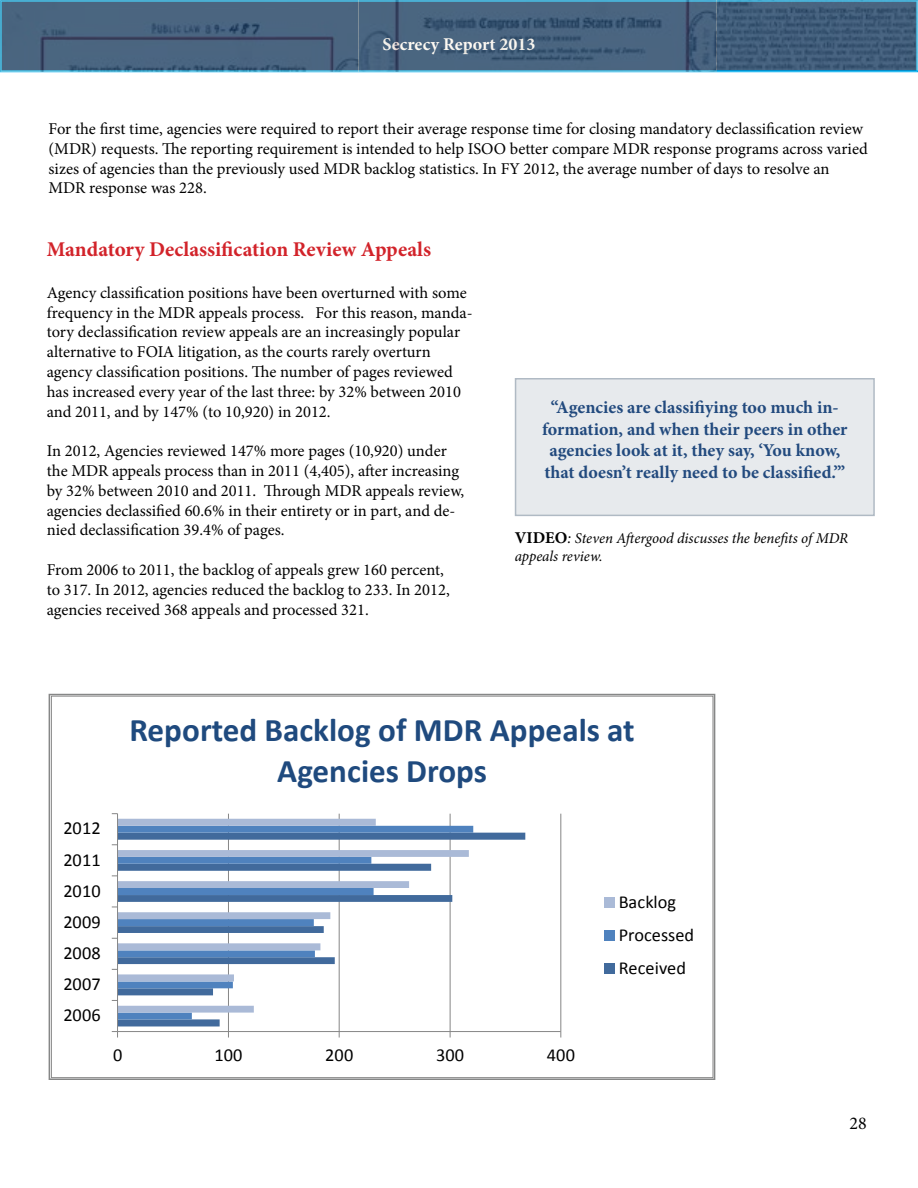
<style>
.page{position:relative;width:918px;height:1188px;background:#fff}
.page>*{position:absolute;margin:0;border:0;box-sizing:border-box;transform-origin:0 0}
.t1{font:700 33.15px/40.3px "Calibri";color:#1f4a7e;text-align:center}
.t2{font:700 21px "Minion Pro";color:#d2232a}
.t3{font:18.3px/33.3px "Calibri";color:#010101}
.t4{font:700 18px/21.6px "Minion Pro";color:#224a7e;text-align:center}
.t5{font:700 18px "Minion Pro";color:#fff}
.t6{font:18px "Minion Pro";color:#000}
.t7{font:16.5px/19.8px "Minion Pro";color:#000}
.t8{font:italic 15px/18px "Minion Pro";letter-spacing:-.005em;color:#000}
.s1{font-weight:700;font-style:normal;font-size:16.5px}
.s2{font-size:16.5px}
</style>
<div class="page">
<img style="left:0;top:0;width:716px;height:72px">
<img style="left:716px;top:0;width:202px;height:69px">
<div style="left:515px;top:378px;width:360px;height:138px;background:#e7eaed;border:2px solid #b0bac4"></div>
<hr style="left:560px;top:814px;width:1px;height:218px;background:#868686">
<hr style="left:450px;top:814px;width:1px;height:218px;background:#868686">
<hr style="left:339px;top:814px;width:1px;height:218px;background:#868686">
<hr style="left:228px;top:814px;width:1px;height:218px;background:#868686">
<svg style="left:118px;top:833px;width:407px;height:193px"></svg>
<svg style="left:118px;top:826px;width:355px;height:193px"></svg>
<svg style="left:118px;top:819px;width:351px;height:194px"></svg>
<hr style="left:118px;top:1031px;width:443px;height:1px;background:#868686">
<hr style="left:117px;top:814px;width:1px;height:218px;background:#868686">
<div style="left:604px;top:897px;width:10px;height:10px;background:#aabad7"></div>
<div style="left:604px;top:931px;width:10px;height:10px;background:#4f82be"></div>
<div style="left:604px;top:964px;width:10px;height:10px;background:#416a9c"></div>
<div style="left:49px;top:694px;width:666px;height:386px;border:2px solid #868787"></div>
<p class="t5" style="left:382px;top:32px;width:155px">Secrecy Report 2013</p>
<p class="t7" style="left:49px;top:119px;width:821px">For the first time, agencies were required to report their average response time for closing mandatory declassification review (MDR) requests. The reporting requirement is intended to help ISOO better compare MDR response programs across varied sizes of agencies than the previously used MDR backlog statistics. In FY 2012, the average number of days to resolve an MDR response was 228.</p>
<p class="t2" style="left:47px;top:235px;width:386px">Mandatory Declassification Review Appeals</p>
<p class="t7" style="left:47px;top:283px;width:427px">Agency classification positions have been overturned with some frequency in the MDR appeals process. For this reason, manda&shy;tory declassification review appeals are an increasingly popular alternative to FOIA litigation, as the courts rarely overturn agency classification positions. The number of pages reviewed has increased every year of the last three: by 32% between 2010 and 2011, and by 147% (to 10,920) in 2012.</p>
<p class="t7" style="left:47px;top:441px;width:419px">In 2012, Agencies reviewed 147% more pages (10,920) under the MDR appeals process than in 2011 (4,405), after increasing by 32% between 2010 and 2011. Through MDR appeals review, agencies declassified 60.6% in their entirety or in part, and de&shy;nied declassification 39.4% of pages.</p>
<p class="t7" style="left:47px;top:560px;width:404px">From 2006 to 2011, the backlog of appeals grew 160 percent, to 317. In 2012, agencies reduced the backlog to 233. In 2012, agencies received 368 appeals and processed 321.</p>
<p class="t4" style="left:542px;top:396px;width:307px">“Agencies are classifiying too much in&shy;formation, and when their peers in other agencies look at it, they say, ‘You know, that doesn’t really need to be classified.’”</p>
<p class="t8" style="left:515px;top:529px;width:335px"><span class="s1">VIDEO</span><span class="s2">:</span> Steven Aftergood discusses the benefits of MDR appeals review.</p>
<h1 class="t1" style="left:129px;top:710px;width:507px">Reported Backlog of MDR Appeals at<br>Agencies Drops</h1>
<p class="t3" style="left:63px;top:812px;width:39px">2012</p>
<p class="t3" style="left:63px;top:843px;width:39px">2011</p>
<p class="t3" style="left:63px;top:874px;width:39px">2010</p>
<p class="t3" style="left:63px;top:905px;width:39px">2009</p>
<p class="t3" style="left:63px;top:936px;width:39px">2008</p>
<p class="t3" style="left:63px;top:967px;width:39px">2007</p>
<p class="t3" style="left:63px;top:999px;width:39px">2006</p>
<p class="t3" style="left:113px;top:1038px;width:11px">0</p>
<p class="t3" style="left:214px;top:1038px;width:30px">100</p>
<p class="t3" style="left:325px;top:1038px;width:30px">200</p>
<p class="t3" style="left:436px;top:1038px;width:30px">300</p>
<p class="t3" style="left:547px;top:1038px;width:30px">400</p>
<p class="t3" style="left:619px;top:885px;width:77px">Backlog<br>Processed<br>Received</p>
<p class="t6" style="left:850px;top:1111px;width:19px">28</p>
</div>
